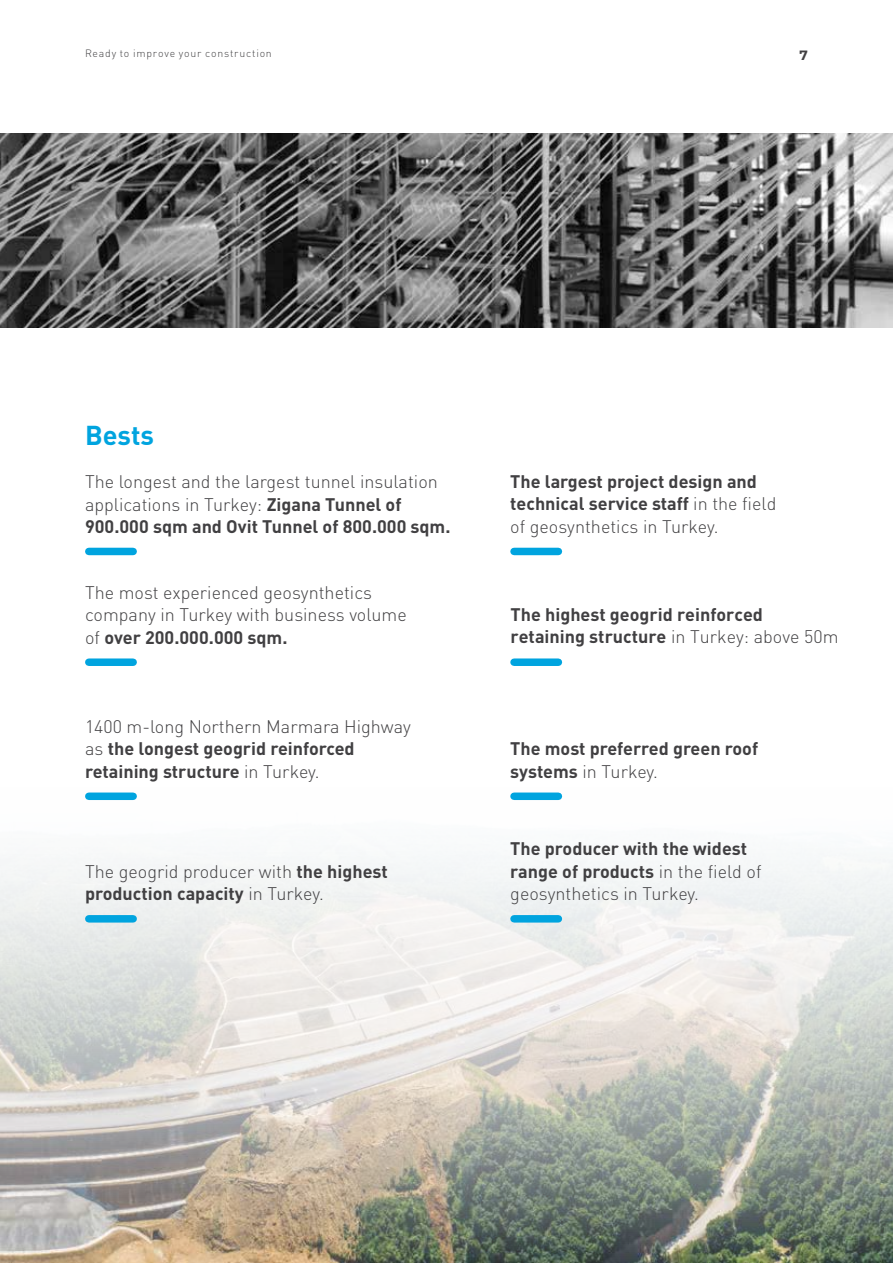
<style>
.page{position:relative;width:893px;height:1263px;background:#fff}
.page>*{position:absolute;margin:0;border:0;box-sizing:border-box;transform-origin:0 0}
.t1{font:700 27px "DIN Pro";color:#00a4df}
.t2{font:700 18px/22.5px "DIN Pro";color:#414042}
.t3{font:300 18px/22.5px "DIN Pro";color:#414042}
.t4{font:700 13.5px "Montserrat";color:#414042}
.t5{font:300 10.5px "DIN Pro";letter-spacing:.075em;color:#414042}
.s1{font-weight:700}
.s2{font-weight:300}
</style>
<div class="page">
<img style="left:0;top:792px;width:893px;height:471px">
<img style="left:0;top:133px;width:893px;height:195px">
<div style="left:89px;top:548px;width:44px;height:7px;background:#00a4df"></div>
<div style="left:89px;top:658px;width:44px;height:8px;background:#00a4df"></div>
<div style="left:514px;top:658px;width:44px;height:8px;background:#00a4df"></div>
<div style="left:514px;top:792px;width:44px;height:8px;background:#00a4df"></div>
<div style="left:514px;top:915px;width:44px;height:7px;background:#00a4df"></div>
<div style="left:514px;top:548px;width:44px;height:7px;background:#00a4df"></div>
<div style="left:89px;top:792px;width:44px;height:8px;background:#00a4df"></div>
<div style="left:89px;top:915px;width:44px;height:7px;background:#00a4df"></div>
<p class="t5" style="left:85px;top:46px;width:188px">Ready to improve your construction</p>
<p class="t4" style="left:800px;top:45px;width:10px">7</p>
<h1 class="t1" style="left:85px;top:416px;width:71px">Bests</h1>
<p class="t3" style="left:85px;top:469px;width:367px">The longest and the largest tunnel insulation applications in Turkey: <span class="s1">Zigana Tunnel of<br>900.000 sqm and Ovit Tunnel of 800.000 sqm.</span></p>
<p class="t2" style="left:510px;top:469px;width:268px">The largest project design and technical service staff <span class="s2">in the field of geosynthetics in Turkey.</span></p>
<p class="t3" style="left:85px;top:580px;width:323px">The most experienced geosynthetics company in Turkey with business volume of <span class="s1">over 200.000.000 sqm.</span></p>
<p class="t2" style="left:85px;top:714px;width:327px"><span class="s2">1400 m-long Northern Marmara Highway as</span> the longest geogrid reinforced retaining structure <span class="s2">in Turkey.</span></p>
<p class="t3" style="left:85px;top:859px;width:304px">The geogrid producer with <span class="s1">the highest production capacity</span> in Turkey.</p>
<p class="t2" style="left:511px;top:603px;width:329px;line-height:21.6px">The highest geogrid reinforced retaining structure <span class="s2">in Turkey: above 50m</span></p>
<p class="t2" style="left:510px;top:736px;width:249px">The most preferred green roof systems <span class="s2">in Turkey.</span></p>
<p class="t2" style="left:510px;top:836px;width:253px">The producer with the widest range of products <span class="s2">in the field of geosynthetics in Turkey.</span></p>
</div>
